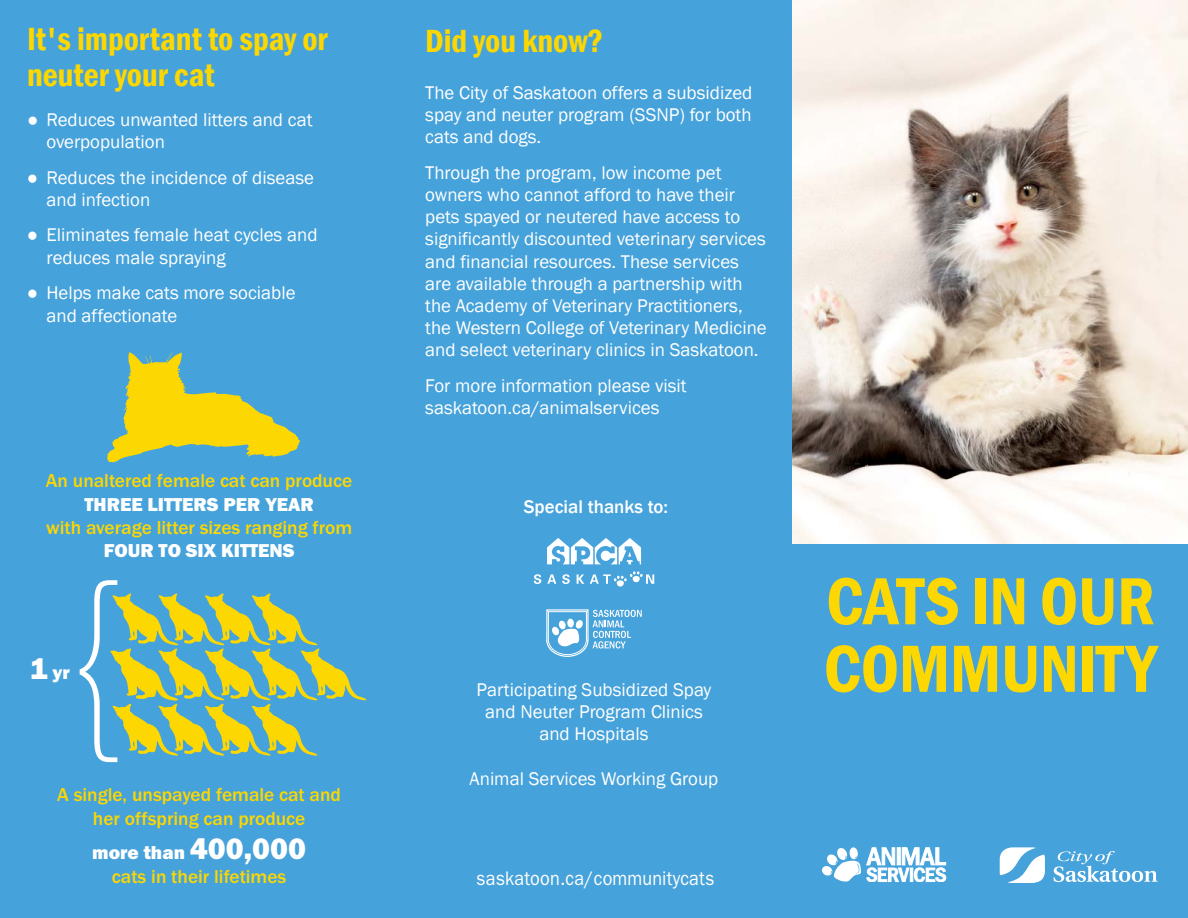
<style>
.page{position:relative;width:1188px;height:918px;background:#46a2da}
.page>*{position:absolute;margin:0;border:0;box-sizing:border-box;transform-origin:0 0}
.t1{font:200 condensed 180.6px "ITC Avant Garde Std";color:#fff}
.t2{font:600 condensed 69px/67.5px "Franklin Gothic";letter-spacing:-.01em;color:#fcd701}
.t3{font:600 condensed 33px/36px "Franklin Gothic";color:#fcd701}
.t4{font:19.8px "ITC Franklin Gothic Std";letter-spacing:.01em;color:#fff;scale:.91 1}
.t5{font:500 19.35px/23.2px "Franklin Gothic";color:#fcd701;text-align:center}
.t6{font:800 19.35px "Franklin Gothic";color:#fff}
.t7{font:18.9px/22.2px "Franklin Gothic";color:#fff}
.t8{font:500 18.9px "Franklin Gothic";color:#fff}
.s1{font-size:30.6px}
.s2{font-weight:800;color:#fff}
.s3{font-weight:800;font-size:30.6px;color:#fff}
</style>
<div class="page">
<img style="left:792px;top:0;width:396px;height:543px">
<svg style="left:822px;top:847px;width:124px;height:35px"></svg>
<svg style="left:1000px;top:847px;width:45px;height:36px"></svg>
<svg style="left:1054px;top:851px;width:104px;height:31px"></svg>
<svg style="left:547px;top:538px;width:94px;height:26px"></svg>
<svg style="left:534px;top:574px;width:7px;height:10px"></svg>
<svg style="left:547px;top:574px;width:9px;height:10px"></svg>
<svg style="left:562px;top:574px;width:8px;height:10px"></svg>
<svg style="left:577px;top:574px;width:7px;height:10px"></svg>
<svg style="left:590px;top:571px;width:64px;height:16px"></svg>
<svg style="left:107px;top:350px;width:193px;height:113px"></svg>
<svg style="left:110px;top:593px;width:257px;height:163px"></svg>
<svg style="left:546px;top:609px;width:96px;height:48px"></svg>
<h3 class="t3" style="left:27px;top:21px;width:302px">It's important to spay or neuter your cat</h3>
<p class="t7" style="left:47px;top:109px;width:268px;text-indent:-20px">● Reduces unwanted litters and cat overpopulation</p>
<p class="t7" style="left:46px;top:167px;width:269px;text-indent:-20px">● Reduces the incidence of disease and infection</p>
<p class="t7" style="left:46px;top:224px;width:273px;text-indent:-20px">● Eliminates female heat cycles and reduces male spraying</p>
<p class="t7" style="left:46px;top:282px;width:251px;text-indent:-20px">● Helps make cats more sociable and affectionate</p>
<p class="t5" style="left:46px;top:469px;width:308px">An unaltered female cat can produce</p>
<p class="t6" style="left:84px;top:491px;width:231px">THREE LITTERS PER YEAR</p>
<p class="t5" style="left:46px;top:516px;width:308px">with average litter sizes ranging from</p>
<p class="t6" style="left:104px;top:538px;width:192px">FOUR TO SIX KITTENS</p>
<p class="t6" style="left:30px;top:660px;width:42px"><span class="s1">1</span> yr</p>
<h1 class="t1" style="left:72px;top:544px;width:55px">{</h1>
<p class="t5" style="left:57px;top:784px;width:285px">A single, unspayed female cat and her offspring can produce</p>
<p class="t5" style="left:92px;top:840px;width:215px;line-height:24.2px"><span class="s2">more than</span> <span class="s3">400,000 </span>cats in their lifetimes</p>
<h3 class="t3" style="left:425px;top:23px;width:180px">Did you know?</h3>
<p class="t7" style="left:425px;top:82px;width:329px;text-align:justify">The City of Saskatoon offers a subsidized spay and neuter program (SSNP) for both cats and dogs.</p>
<p class="t7" style="left:425px;top:162px;width:343px">Through the program, low income pet owners who cannot afford to have their pets spayed or neutered have access to significantly discounted veterinary services and financial resources. These services are available through a partnership with the Academy of Veterinary Practitioners, the Western College of Veterinary Medicine and select veterinary clinics in Saskatoon.</p>
<p class="t7" style="left:425px;top:375px;width:263px">For more information please visit saskatoon.ca/animalservices</p>
<p class="t8" style="left:524px;top:495px;width:146px">Special thanks to:</p>
<p class="t7" style="left:477px;top:679px;width:236px;text-align:center">Participating Subsidized Spay and Neuter Program Clinics and Hospitals</p>
<p class="t7" style="left:470px;top:768px;width:250px">Animal Services Working Group</p>
<p class="t4" style="left:476px;top:867px;width:263px">saskatoon.ca/communitycats</p>
<h2 class="t2" style="left:824px;top:567px;width:335px">CATS IN OUR<br>COMMUNITY</h2>
</div>
